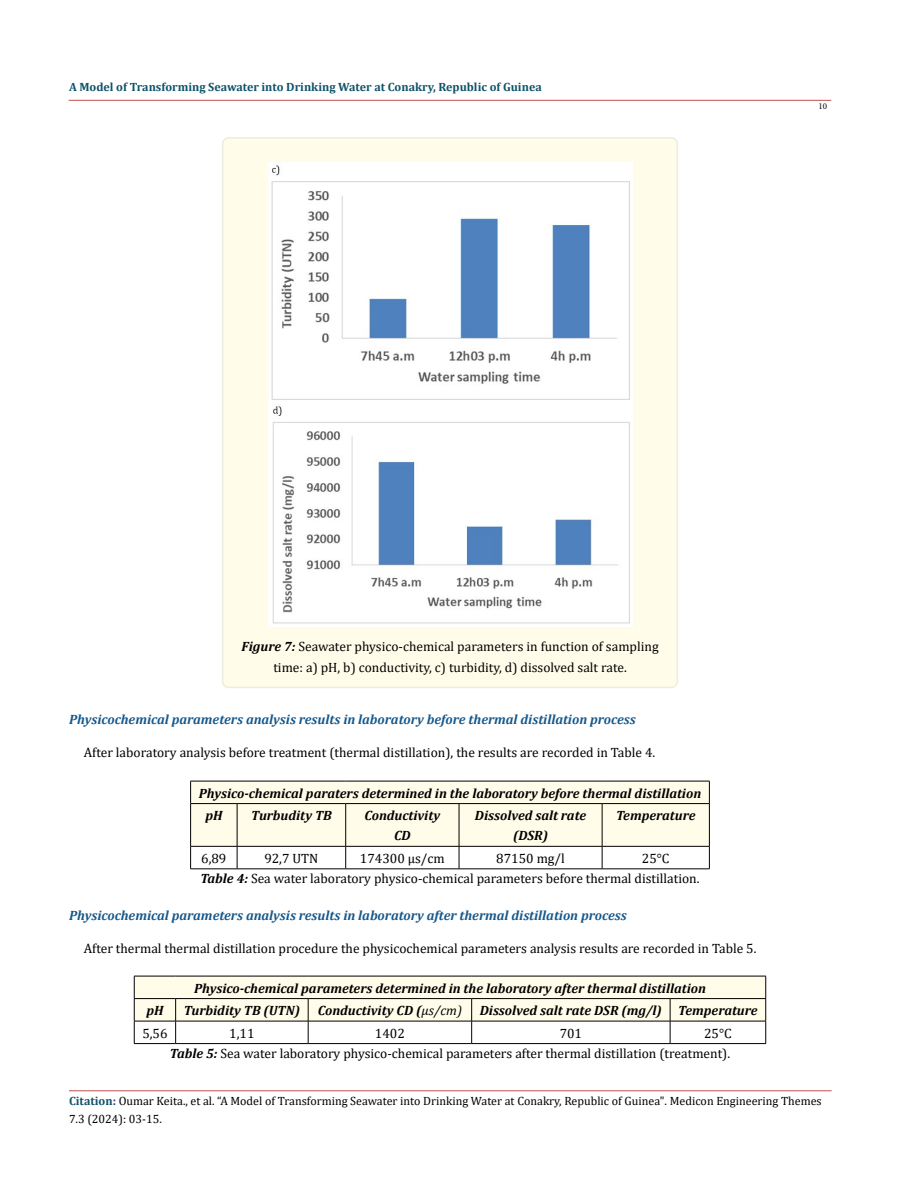
<style>
.page{position:relative;width:900px;height:1188px;background:#fff}
.page>*{position:absolute;margin:0;border:0;box-sizing:border-box;transform-origin:0 0}
.t1{font:13.5px/20.4px "Cambria";color:#000;text-align:center}
.t2{font:italic 700 13.5px/20.2px "Cambria";color:#000;text-align:center}
.t3{font:italic 700 13.5px "Cambria";color:#15588c}
.t4{font:12px/18px "Cambria";color:#000}
.t5{font:700 12px "Cambria";color:#0e536a}
.t6{font:9px "Minion Pro";color:#000}
.s1{font-weight:700;font-style:italic}
.s2{font-weight:400}
.s3{font-weight:700;color:#0e536a}
.s4{font-weight:700;color:#173e88}
</style>
<div class="page">
<hr style="left:69px;top:1091px;width:763px;height:1px;background:#c0504d">
<hr style="left:69px;top:100px;width:762px;height:1px;background:#c0504d">
<div style="left:223px;top:138px;width:454px;height:549px;background:#fffde9;border-radius:6px"></div>
<div style="left:222px;top:137px;width:456px;height:551px;border:2px solid #eeece1;border-radius:6px"></div>
<img style="left:268px;top:163px;width:364px;height:464px">
<svg style="left:190px;top:781px;width:520px;height:88px"></svg>
<hr style="left:190px;top:869px;width:47px;height:1px;background:#000">
<hr style="left:237px;top:869px;width:109px;height:1px;background:#000">
<hr style="left:346px;top:869px;width:113px;height:1px;background:#000">
<hr style="left:459px;top:869px;width:143px;height:1px;background:#000">
<hr style="left:602px;top:869px;width:108px;height:1px;background:#000">
<svg style="left:134px;top:976px;width:632px;height:67px"></svg>
<hr style="left:134px;top:1043px;width:42px;height:1px;background:#000">
<hr style="left:176px;top:1043px;width:132px;height:1px;background:#000">
<hr style="left:308px;top:1043px;width:164px;height:1px;background:#000">
<hr style="left:472px;top:1043px;width:198px;height:1px;background:#000">
<hr style="left:670px;top:1043px;width:96px;height:1px;background:#000">
<p class="t5" style="left:69px;top:79px;width:474px">A Model of Transforming Seawater into Drinking Water at Conakry, Republic of Guinea</p>
<p class="t6" style="left:818px;top:100px;width:10px">10</p>
<p class="t1" style="left:242px;top:637px;width:419px"><span class="s1">Figure 7:</span> Seawater physico-chemical parameters in function of sampling time: a) pH, b) conductivity, c) turbidity, d) dissolved salt rate.</p>
<p class="t3" style="left:69px;top:710px;width:568px">Physicochemical parameters analysis results in laboratory before thermal distillation process</p>
<p class="t1" style="left:84px;top:743px;width:573px">After laboratory analysis before treatment (thermal distillation), the results are recorded in Table 4.</p>
<p class="t2" style="left:205px;top:781px;width:497px;line-height:22.5px;text-align:left;text-indent:-7px">Physico-chemical paraters determined in the laboratory before thermal distillation pH</p>
<p class="t2" style="left:251px;top:805px;width:82px">Turbudity TB</p>
<p class="t2" style="left:364px;top:805px;width:77px">Conductivity<br>CD</p>
<p class="t2" style="left:475px;top:805px;width:113px">Dissolved salt rate (DSR)</p>
<p class="t2" style="left:616px;top:805px;width:81px">Temperature</p>
<p class="t1" style="left:200px;top:848px;width:501px;text-align:left;text-indent:442px">25°C<br><span class="s1">Table 4:</span> Sea water laboratory physico-chemical parameters before thermal distillation.</p>
<p class="t3" style="left:69px;top:906px;width:559px">Physicochemical parameters analysis results in laboratory after thermal distillation process</p>
<p class="t1" style="left:84px;top:938px;width:674px">After thermal thermal distillation procedure the physicochemical parameters analysis results are recorded in Table 5.</p>
<p class="t2" style="left:194px;top:977px;width:513px">Physico-chemical parameters determined in the laboratory after thermal distillation</p>
<p class="t2" style="left:146px;top:1000px;width:19px">pH</p>
<p class="t2" style="left:184px;top:1000px;width:118px">Turbidity TB (UTN)</p>
<p class="t2" style="left:318px;top:1000px;width:146px">Conductivity CD (<span class="s2">µs/cm)</span></p>
<p class="t2" style="left:480px;top:1000px;width:279px">Dissolved salt rate DSR (mg/l) Temperature</p>
<p class="t1" style="left:142px;top:1023px;width:27px">5,56</p>
<p class="t1" style="left:229px;top:1023px;width:27px">1,11</p>
<p class="t1" style="left:375px;top:1023px;width:31px">1402</p>
<p class="t1" style="left:560px;top:1023px;width:24px">701</p>
<p class="t1" style="left:201px;top:848px;width:27px">6,89</p>
<p class="t1" style="left:264px;top:848px;width:56px">92,7 UTN</p>
<p class="t1" style="left:360px;top:848px;width:86px">174300 µs/cm</p>
<p class="t1" style="left:496px;top:848px;width:70px">87150 mg/l</p>
<p class="t1" style="left:170px;top:1023px;width:563px;text-align:right">25°C<br><span class="s1">Table 5:</span> Sea water laboratory physico-chemical parameters after thermal distillation (treatment).</p>
<p class="t4" style="left:69px;top:1092px;width:754px"><span class="s3">Citation</span><span class="s4">:</span> Oumar Keita., et al. “A Model of Transforming Seawater into Drinking Water at Conakry, Republic of Guinea". Medicon Engineering Themes<br>7.3 (2024): 03-15.</p>
</div>
